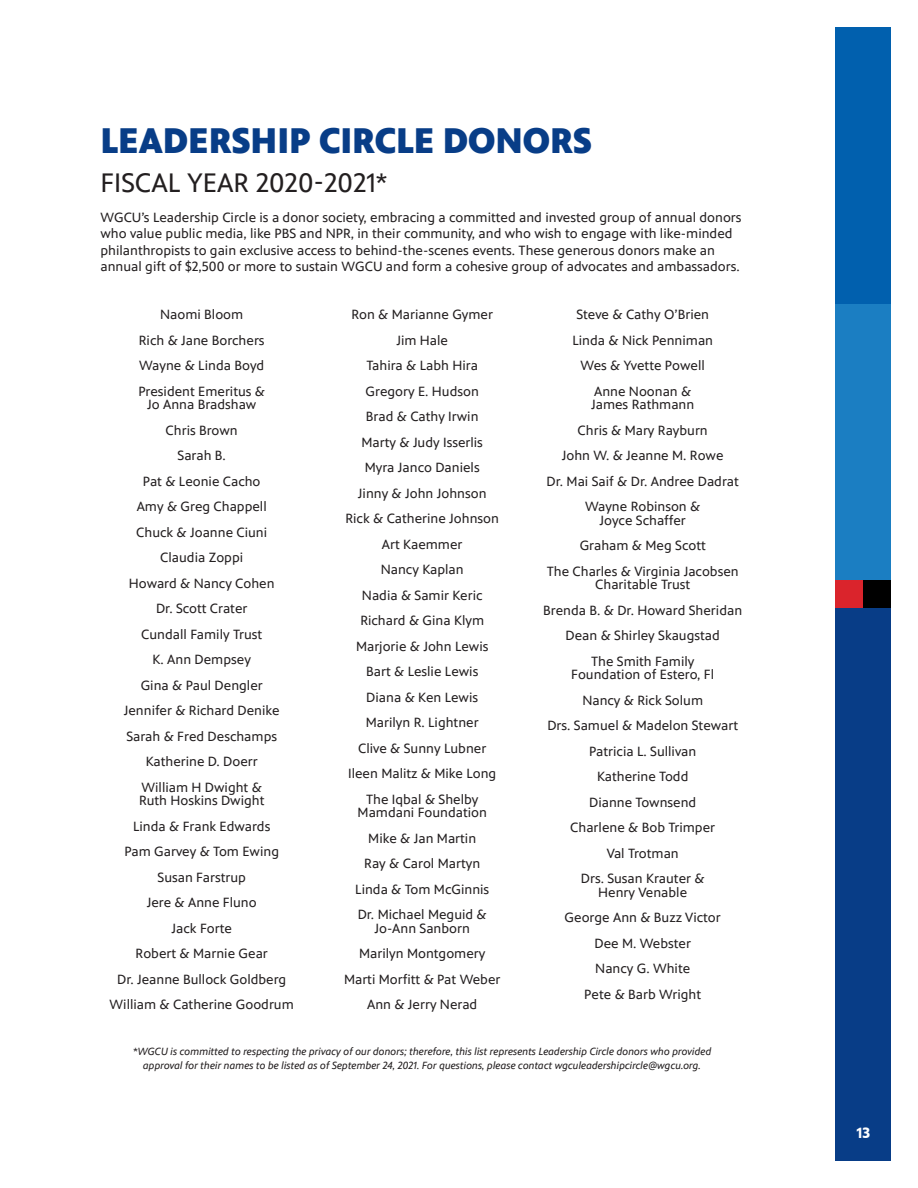
<style>
.page{position:relative;width:918px;height:1188px;background:#fff}
.page>*{position:absolute;margin:0;border:0;box-sizing:border-box;transform-origin:0 0}
.BLUE_HEADLINE_P_2021{font:900 36px "PBS Sans";color:#083d87}
.BLACK_SUBHEAD_P_2021{font:27px "PBS Sans";color:#231f20}
.t1{font:700 15px "PBS Sans";color:#fff}
.Standard_Text_P_2021{font:13.5px/13.5px "PBS Sans";color:#231f20;text-align:center}
.t2{font:italic 10.5px/13.5px "PBS Sans";color:#231f20;text-align:center}
</style>
<div class="page">
<div style="left:836px;top:27px;width:55px;height:1134px;background:#083d87"></div>
<div style="left:836px;top:27px;width:55px;height:553px;background:#1b7ec2"></div>
<div style="left:836px;top:27px;width:55px;height:277px;background:#0160ae"></div>
<div style="left:836px;top:580px;width:27px;height:28px;background:#da242c"></div>
<div style="left:863px;top:580px;width:28px;height:28px;background:#000"></div>
<p class="BLUE_HEADLINE_P_2021" style="left:100px;top:120px;width:493px">LEADERSHIP CIRCLE DONORS</p>
<p class="BLACK_SUBHEAD_P_2021" style="left:100px;top:168px;width:289px">FISCAL YEAR 2020-2021*</p>
<p class="Standard_Text_P_2021" style="left:100px;top:209px;width:643px;line-height:16.5px;text-align:left">WGCU’s Leadership Circle is a donor society, embracing a committed and invested group of annual donors who value public media, like PBS and NPR, in their community, and who wish to engage with like-minded philanthropists to gain exclusive access to behind-the-scenes events. These generous donors make an annual gift of $2,500 or more to sustain WGCU and form a cohesive group of advocates and ambassadors.</p>
<p class="Standard_Text_P_2021" style="left:160px;top:308px;width:85px">Naomi Bloom</p>
<p class="Standard_Text_P_2021" style="left:139px;top:334px;width:127px">Rich &amp; Jane Borchers</p>
<p class="Standard_Text_P_2021" style="left:139px;top:359px;width:126px">Wayne &amp; Linda Boyd</p>
<p class="Standard_Text_P_2021" style="left:138px;top:385px;width:128px">President Emeritus &amp;<br>Jo Anna Bradshaw</p>
<p class="Standard_Text_P_2021" style="left:166px;top:424px;width:74px">Chris Brown</p>
<p class="Standard_Text_P_2021" style="left:178px;top:449px;width:50px">Sarah B.</p>
<p class="Standard_Text_P_2021" style="left:143px;top:475px;width:119px">Pat &amp; Leonie Cacho</p>
<p class="Standard_Text_P_2021" style="left:137px;top:500px;width:132px">Amy &amp; Greg Chappell</p>
<p class="Standard_Text_P_2021" style="left:136px;top:526px;width:132px">Chuck &amp; Joanne Ciuni</p>
<p class="Standard_Text_P_2021" style="left:160px;top:551px;width:84px">Claudia Zoppi</p>
<p class="Standard_Text_P_2021" style="left:129px;top:577px;width:147px">Howard &amp; Nancy Cohen</p>
<p class="Standard_Text_P_2021" style="left:156px;top:602px;width:93px">Dr. Scott Crater</p>
<p class="Standard_Text_P_2021" style="left:141px;top:628px;width:122px">Cundall Family Trust</p>
<p class="Standard_Text_P_2021" style="left:153px;top:653px;width:100px">K. Ann Dempsey</p>
<p class="Standard_Text_P_2021" style="left:141px;top:679px;width:124px">Gina &amp; Paul Dengler</p>
<p class="Standard_Text_P_2021" style="left:124px;top:704px;width:157px">Jennifer &amp; Richard Denike</p>
<p class="Standard_Text_P_2021" style="left:126px;top:730px;width:152px">Sarah &amp; Fred Deschamps</p>
<p class="Standard_Text_P_2021" style="left:146px;top:755px;width:114px">Katherine D. Doerr</p>
<p class="Standard_Text_P_2021" style="left:139px;top:781px;width:127px;text-align:left">William H Dwight &amp;<br>Ruth Hoskins Dwight</p>
<p class="Standard_Text_P_2021" style="left:133px;top:820px;width:139px">Linda &amp; Frank Edwards</p>
<p class="Standard_Text_P_2021" style="left:124px;top:845px;width:156px">Pam Garvey &amp; Tom Ewing</p>
<p class="Standard_Text_P_2021" style="left:158px;top:871px;width:90px">Susan Farstrup</p>
<p class="Standard_Text_P_2021" style="left:147px;top:896px;width:112px">Jere &amp; Anne Fluno</p>
<p class="Standard_Text_P_2021" style="left:172px;top:922px;width:62px">Jack Forte</p>
<p class="Standard_Text_P_2021" style="left:136px;top:947px;width:134px">Robert &amp; Marnie Gear</p>
<p class="Standard_Text_P_2021" style="left:117px;top:973px;width:171px">Dr. Jeanne Bullock Goldberg</p>
<p class="Standard_Text_P_2021" style="left:110px;top:998px;width:186px">William &amp; Catherine Goodrum</p>
<p class="Standard_Text_P_2021" style="left:351px;top:308px;width:143px">Ron &amp; Marianne Gymer</p>
<p class="Standard_Text_P_2021" style="left:396px;top:334px;width:53px">Jim Hale</p>
<p class="Standard_Text_P_2021" style="left:367px;top:359px;width:113px">Tahira &amp; Labh Hira</p>
<p class="Standard_Text_P_2021" style="left:366px;top:385px;width:115px">Gregory E. Hudson</p>
<p class="Standard_Text_P_2021" style="left:366px;top:410px;width:114px">Brad &amp; Cathy Irwin</p>
<p class="Standard_Text_P_2021" style="left:362px;top:436px;width:123px">Marty &amp; Judy Isserlis</p>
<p class="Standard_Text_P_2021" style="left:365px;top:461px;width:116px">Myra Janco Daniels</p>
<p class="Standard_Text_P_2021" style="left:358px;top:487px;width:130px">Jinny &amp; John Johnson</p>
<p class="Standard_Text_P_2021" style="left:345px;top:512px;width:155px">Rick &amp; Catherine Johnson</p>
<p class="Standard_Text_P_2021" style="left:382px;top:538px;width:82px">Art Kaemmer</p>
<p class="Standard_Text_P_2021" style="left:381px;top:563px;width:84px">Nancy Kaplan</p>
<p class="Standard_Text_P_2021" style="left:362px;top:589px;width:122px">Nadia &amp; Samir Keric</p>
<p class="Standard_Text_P_2021" style="left:360px;top:614px;width:125px">Richard &amp; Gina Klym</p>
<p class="Standard_Text_P_2021" style="left:356px;top:640px;width:134px">Marjorie &amp; John Lewis</p>
<p class="Standard_Text_P_2021" style="left:366px;top:665px;width:114px">Bart &amp; Leslie Lewis</p>
<p class="Standard_Text_P_2021" style="left:366px;top:691px;width:113px">Diana &amp; Ken Lewis</p>
<p class="Standard_Text_P_2021" style="left:366px;top:716px;width:114px">Marilyn R. Lightner</p>
<p class="Standard_Text_P_2021" style="left:358px;top:742px;width:130px">Clive &amp; Sunny Lubner</p>
<p class="Standard_Text_P_2021" style="left:348px;top:767px;width:150px">Ileen Malitz &amp; Mike Long</p>
<p class="Standard_Text_P_2021" style="left:358px;top:793px;width:131px">The Iqbal &amp; Shelby<br>Mamdani Foundation</p>
<p class="Standard_Text_P_2021" style="left:368px;top:832px;width:109px">Mike &amp; Jan Martin</p>
<p class="Standard_Text_P_2021" style="left:364px;top:857px;width:117px">Ray &amp; Carol Martyn</p>
<p class="Standard_Text_P_2021" style="left:355px;top:883px;width:136px">Linda &amp; Tom McGinnis</p>
<p class="Standard_Text_P_2021" style="left:358px;top:908px;width:131px">Dr. Michael Meguid &amp;<br>Jo-Ann Sanborn</p>
<p class="Standard_Text_P_2021" style="left:359px;top:947px;width:128px">Marilyn Montgomery</p>
<p class="Standard_Text_P_2021" style="left:344px;top:973px;width:158px">Marti Morfitt &amp; Pat Weber</p>
<p class="Standard_Text_P_2021" style="left:367px;top:998px;width:112px">Ann &amp; Jerry Nerad</p>
<p class="Standard_Text_P_2021" style="left:576px;top:308px;width:134px">Steve &amp; Cathy O’Brien</p>
<p class="Standard_Text_P_2021" style="left:572px;top:334px;width:142px">Linda &amp; Nick Penniman</p>
<p class="Standard_Text_P_2021" style="left:581px;top:359px;width:126px">Wes &amp; Yvette Powell</p>
<p class="Standard_Text_P_2021" style="left:591px;top:385px;width:105px;text-align:left">Anne Noonan &amp;<br>James Rathmann</p>
<p class="Standard_Text_P_2021" style="left:578px;top:424px;width:132px">Chris &amp; Mary Rayburn</p>
<p class="Standard_Text_P_2021" style="left:562px;top:449px;width:163px">John W. &amp; Jeanne M. Rowe</p>
<p class="Standard_Text_P_2021" style="left:547px;top:475px;width:194px">Dr. Mai Saif &amp; Dr. Andree Dadrat</p>
<p class="Standard_Text_P_2021" style="left:585px;top:500px;width:117px">Wayne Robinson &amp;<br>Joyce Schaffer</p>
<p class="Standard_Text_P_2021" style="left:580px;top:539px;width:128px">Graham &amp; Meg Scott</p>
<p class="Standard_Text_P_2021" style="left:547px;top:565px;width:194px">The Charles &amp; Virginia Jacobsen<br>Charitable Trust</p>
<p class="Standard_Text_P_2021" style="left:543px;top:604px;width:200px">Brenda B. &amp; Dr. Howard Sheridan</p>
<p class="Standard_Text_P_2021" style="left:566px;top:629px;width:156px">Dean &amp; Shirley Skaugstad</p>
<p class="Standard_Text_P_2021" style="left:571px;top:655px;width:144px">The Smith Family<br>Foundation of Estero, Fl</p>
<p class="Standard_Text_P_2021" style="left:582px;top:694px;width:122px">Nancy &amp; Rick Solum</p>
<p class="Standard_Text_P_2021" style="left:547px;top:719px;width:192px">Drs. Samuel &amp; Madelon Stewart</p>
<p class="Standard_Text_P_2021" style="left:589px;top:745px;width:109px">Patricia L. Sullivan</p>
<p class="Standard_Text_P_2021" style="left:597px;top:770px;width:93px">Katherine Todd</p>
<p class="Standard_Text_P_2021" style="left:589px;top:796px;width:109px">Dianne Townsend</p>
<p class="Standard_Text_P_2021" style="left:570px;top:821px;width:146px">Charlene &amp; Bob Trimper</p>
<p class="Standard_Text_P_2021" style="left:607px;top:847px;width:74px">Val Trotman</p>
<p class="Standard_Text_P_2021" style="left:581px;top:872px;width:125px">Drs. Susan Krauter &amp;<br>Henry Venable</p>
<p class="Standard_Text_P_2021" style="left:565px;top:911px;width:158px">George Ann &amp; Buzz Victor</p>
<p class="Standard_Text_P_2021" style="left:594px;top:937px;width:98px">Dee M. Webster</p>
<p class="Standard_Text_P_2021" style="left:595px;top:962px;width:96px">Nancy G. White</p>
<p class="Standard_Text_P_2021" style="left:584px;top:988px;width:118px">Pete &amp; Barb Wright</p>
<p class="t2" style="left:133px;top:1045px;width:580px">*WGCU is committed to respecting the privacy of our donors; therefore, this list represents Leadership Circle donors who provided approval for their names to be listed as of September 24, 2021. For questions, please contact wgculeadershipcircle@wgcu.org.</p>
<p class="t1" style="left:856px;top:1125px;width:15px">13</p>
</div>
